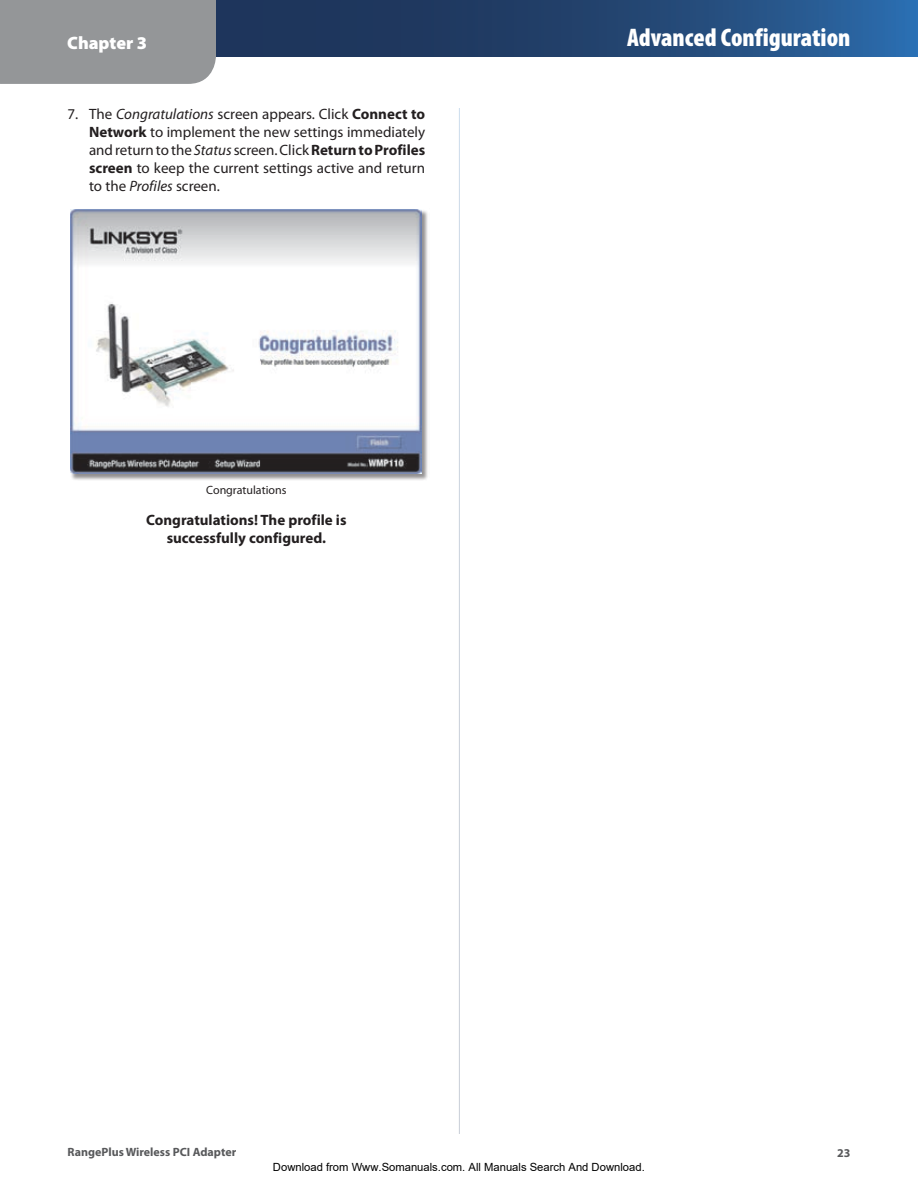
<style>
.page{position:relative;width:918px;height:1188px;background:#fff}
.page>*{position:absolute;margin:0;border:0;box-sizing:border-box;transform-origin:0 0}
.t1{font:900 condensed 25.5px "Myriad Pro";color:#fff}
.t2{font:900 18px "Myriad Pro";color:#fff}
.t3{font:15px/18px "Myriad Pro";color:#231f20;text-align:justify}
.t4{font:700 15px/18px "Myriad Pro";color:#231f20;text-align:center}
.t5{font:700 12px "Myriad Pro";color:#58595b}
.t6{font:12px "Myriad Pro";color:#231f20}
.t7{font:11.25px "Arial";color:#000}
.s1{font-style:italic}
.s2{font-weight:700}
</style>
<div class="page">
<div style="left:0;top:0;width:216px;height:84px;background:#949698"></div>
<svg style="left:219px;top:3px;width:696px;height:51px;background:#224573"></svg>
<div style="left:70px;top:209px;width:360px;height:272px;background:#231f20;opacity:.5"></div>
<img style="left:71px;top:210px;width:351px;height:264px">
<p class="t2" style="left:67px;top:32px;width:82px">Chapter 3</p>
<h1 class="t1" style="left:627px;top:21px;width:225px">Advanced Configuration</h1>
<p class="t3" style="left:68px;top:106px;width:12px">7.</p>
<p class="t3" style="left:89px;top:106px;width:338px">The <span class="s1">Congratulations</span> screen appears. Click <span class="s2">Connect to Network</span> to implement the new settings immediately and return to the <span class="s1">Status</span> screen. Click <span class="s2">Return to Profiles screen</span> to keep the current settings active and return to the <span class="s1">Profiles</span> screen.</p>
<p class="t6" style="left:206px;top:483px;width:82px">Congratulations</p>
<p class="t4" style="left:146px;top:511px;width:202px">Congratulations! The profile is successfully configured.</p>
<p class="t5" style="left:68px;top:1145px;width:170px">RangePlus Wireless PCI Adapter</p>
<p class="t5" style="left:837px;top:1147px;width:15px">23</p>
<p class="t7" style="left:273px;top:1160px;width:373px">Download from Www.Somanuals.com. All Manuals Search And Download.</p>
</div>
